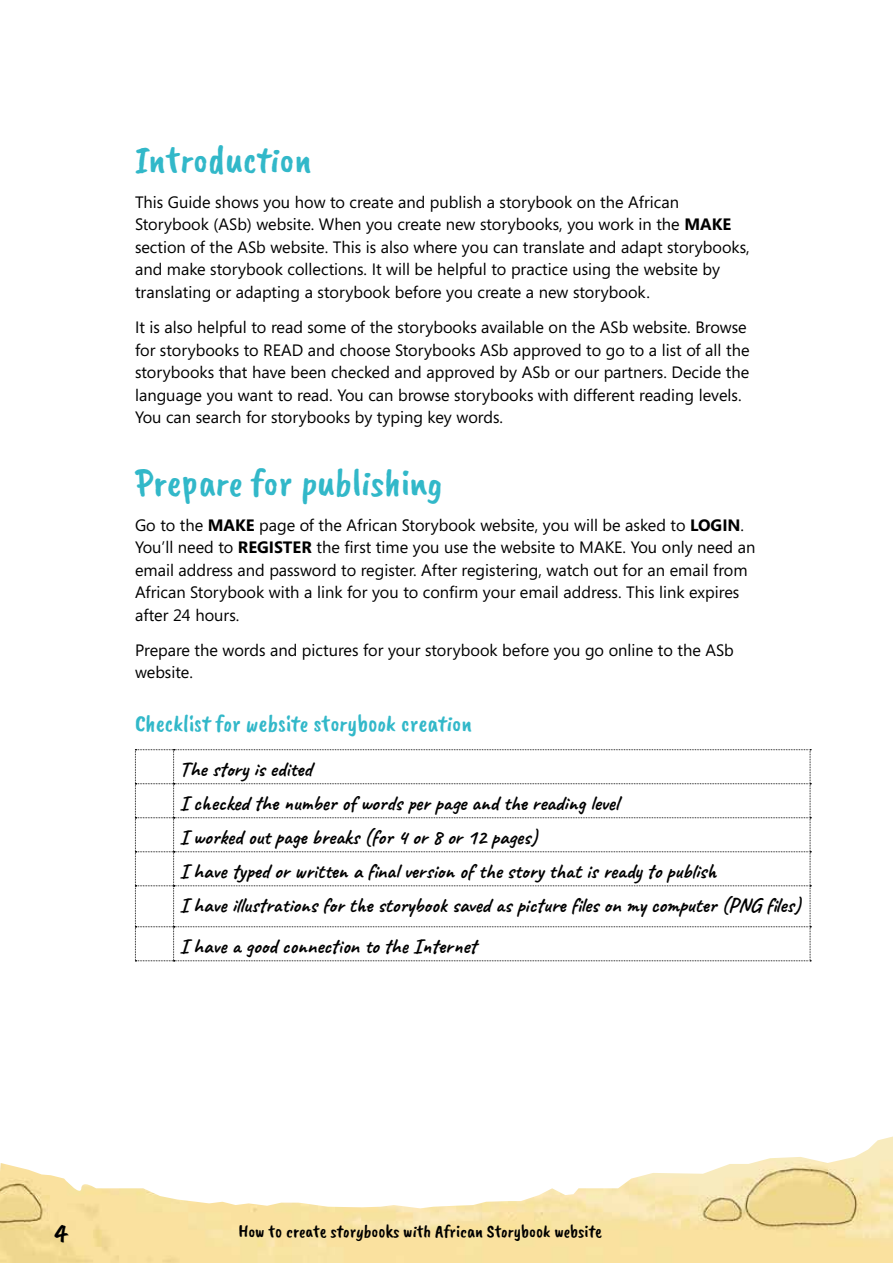
<style>
.page{position:relative;width:893px;height:1263px;background:#fff}
.page>*{position:absolute;margin:0;border:0;box-sizing:border-box;transform-origin:0 0}
.t1{font:39px "Caveat Brush";color:#32b8c9}
.t2{font:26.4px "Caveat Brush";color:#000}
.t3{font:24px "Caveat Brush";color:#32b8c9}
.t4{font:700 21px/34px "Caveat";color:#000}
.t5{font:18px "Caveat Brush";color:#000}
.t6{font:16.5px/22.5px "Segoe";color:#000}
.s1{font-weight:700}
</style>
<div class="page">
<svg style="left:135px;top:749px;width:676px;height:212px"></svg>
<img style="left:0;top:1136px;width:893px;height:127px">
<h1 class="t1" style="left:135px;top:137px;width:178px">Introduction</h1>
<p class="t6" style="left:135px;top:190px;width:616px">This Guide shows you how to create and publish a storybook on the African Storybook (ASb) website. When you create new storybooks, you work in the <span class="s1">MAKE </span>section of the ASb website. This is also where you can translate and adapt storybooks, and make storybook collections. It will be helpful to practice using the website by translating or adapting a storybook before you create a new storybook.</p>
<p class="t6" style="left:135px;top:315px;width:616px">It is also helpful to read some of the storybooks available on the ASb website. Browse for storybooks to READ and choose Storybooks ASb approved to go to a list of all the storybooks that have been checked and approved by ASb or our partners. Decide the language you want to read. You can browse storybooks with different reading levels.<br>You can search for storybooks by typing key words.</p>
<h1 class="t1" style="left:135px;top:460px;width:309px">Prepare for publishing</h1>
<p class="t6" style="left:135px;top:513px;width:622px">Go to the <span class="s1">MAKE</span> page of the African Storybook website, you will be asked to <span class="s1">LOGIN</span>.<br>You’ll need to <span class="s1">REGISTER</span> the first time you use the website to MAKE. You only need an email address and password to register. After registering, watch out for an email from African Storybook with a link for you to confirm your email address. This link expires after 24 hours.</p>
<p class="t6" style="left:135px;top:638px;width:600px">Prepare the words and pictures for your storybook before you go online to the ASb website.</p>
<h3 class="t3" style="left:135px;top:709px;width:339px">Checklist for website storybook creation</h3>
<p class="t4" style="left:180px;top:752px;width:622px">The story is edited<br>I checked the number of words per page and the reading level<br>I worked out page breaks (for 4 or 8 or 12 pages)<br>I have typed or written a final version of the story that is ready to publish<br>I have illustrations for the storybook saved as picture files on my computer (PNG files)</p>
<p class="t4" style="left:180px;top:929px;width:298px">I have a good connection to the Internet</p>
<h2 class="t2" style="left:55px;top:1218px;width:14px">4</h2>
<p class="t5" style="left:238px;top:1221px;width:365px">How to create storybooks with African Storybook website</p>
</div>
